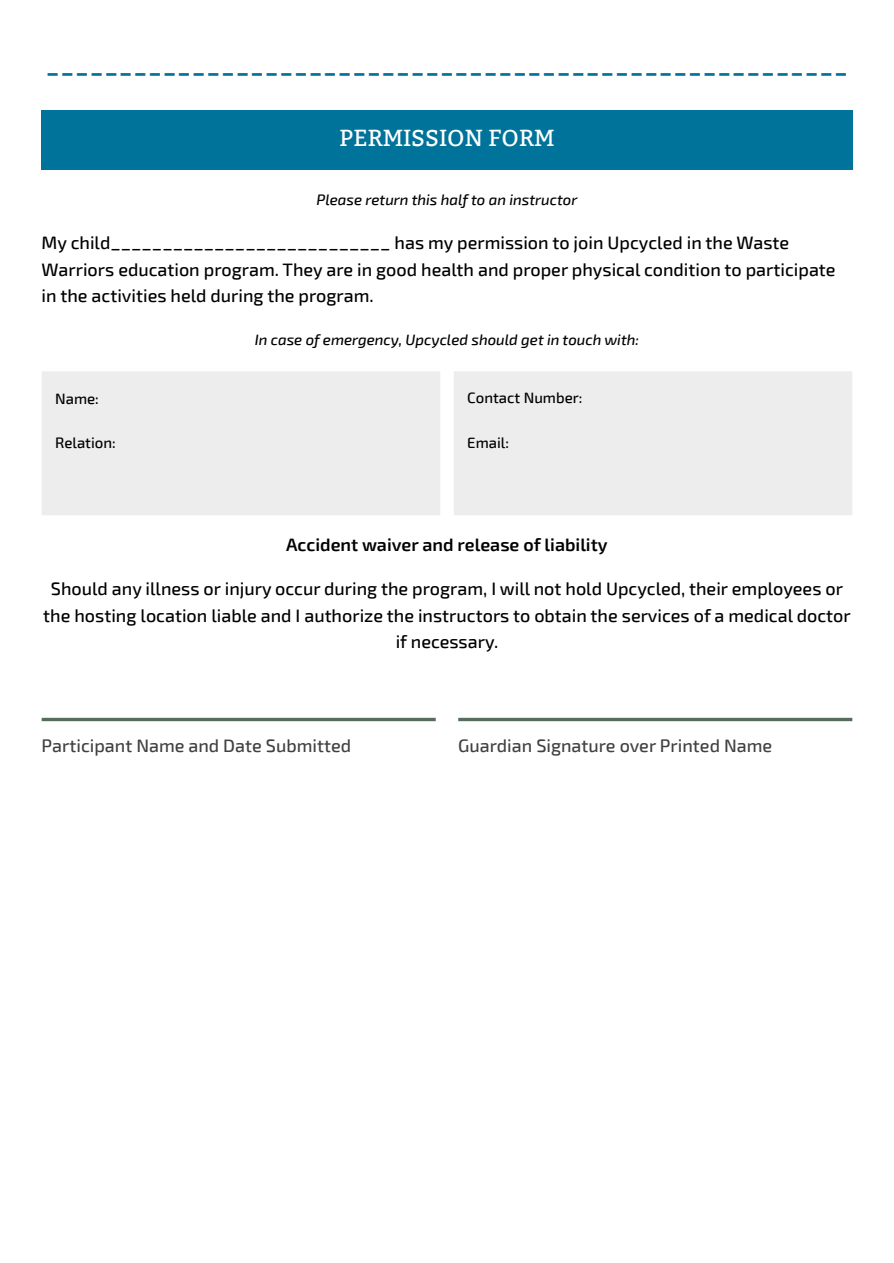
<style>
.page{position:relative;width:894px;height:1263px;background:#fff}
.page>*{position:absolute;margin:0;border:0;box-sizing:border-box;transform-origin:0 0}
.t1{font:500 33px "Exo 2";color:#00739a}
.t2{font:23.1px "Bitter";color:#fff}
.t3{font:500 18px/26.4px "Exo 2";color:#000}
.t4{font:500 18px "Exo 2";color:#414141}
.t5{font:600 18px "Exo 2";color:#000}
.t6{font:italic 500 15px "Exo 2";color:#000}
.t7{font:500 15px "Exo 2";color:#000}
</style>
<div class="page">
<div style="left:42px;top:110px;width:810px;height:60px;background:#00739a"></div>
<div style="left:42px;top:371px;width:810px;height:144px;background:#ededed"></div>
<hr style="left:42px;top:718px;width:393px;height:3px;background:#576d58">
<hr style="left:458px;top:718px;width:394px;height:3px;background:#576d58">
<h1 class="t1" style="left:46px;top:50px;width:804px">-------------------------------------------------------</h1>
<p class="t2" style="left:339px;top:125px;width:216px">PERMISSION FORM</p>
<p class="t6" style="left:316px;top:190px;width:262px">Please return this half to an instructor</p>
<h3 class="t3" style="left:42px;top:228px;width:795px">My child___________________________ has my permission to join Upcycled in the Waste<br>Warriors education program. They are in good health and proper physical condition to participate in the activities held during the program.</h3>
<p class="t6" style="left:255px;top:330px;width:386px">In case of emergency, Upcycled should get in touch with:</p>
<p class="t7" style="left:55px;top:389px;width:45px">Name:</p>
<p class="t7" style="left:55px;top:433px;width:62px">Relation:</p>
<p class="t7" style="left:467px;top:388px;width:117px">Contact Number:</p>
<p class="t7" style="left:467px;top:433px;width:43px">Email:</p>
<p class="t5" style="left:286px;top:533px;width:323px">Accident waiver and release of liability</p>
<h3 class="t3" style="left:43px;top:575px;width:808px;text-align:center">Should any illness or injury occur during the program, I will not hold Upcycled, their employees or the hosting location liable and I authorize the instructors to obtain the services of a medical doctor if necessary.</h3>
<p class="t4" style="left:42px;top:733px;width:311px">Participant Name and Date Submitted</p>
<p class="t4" style="left:458px;top:733px;width:315px">Guardian Signature over Printed Name</p>
</div>
